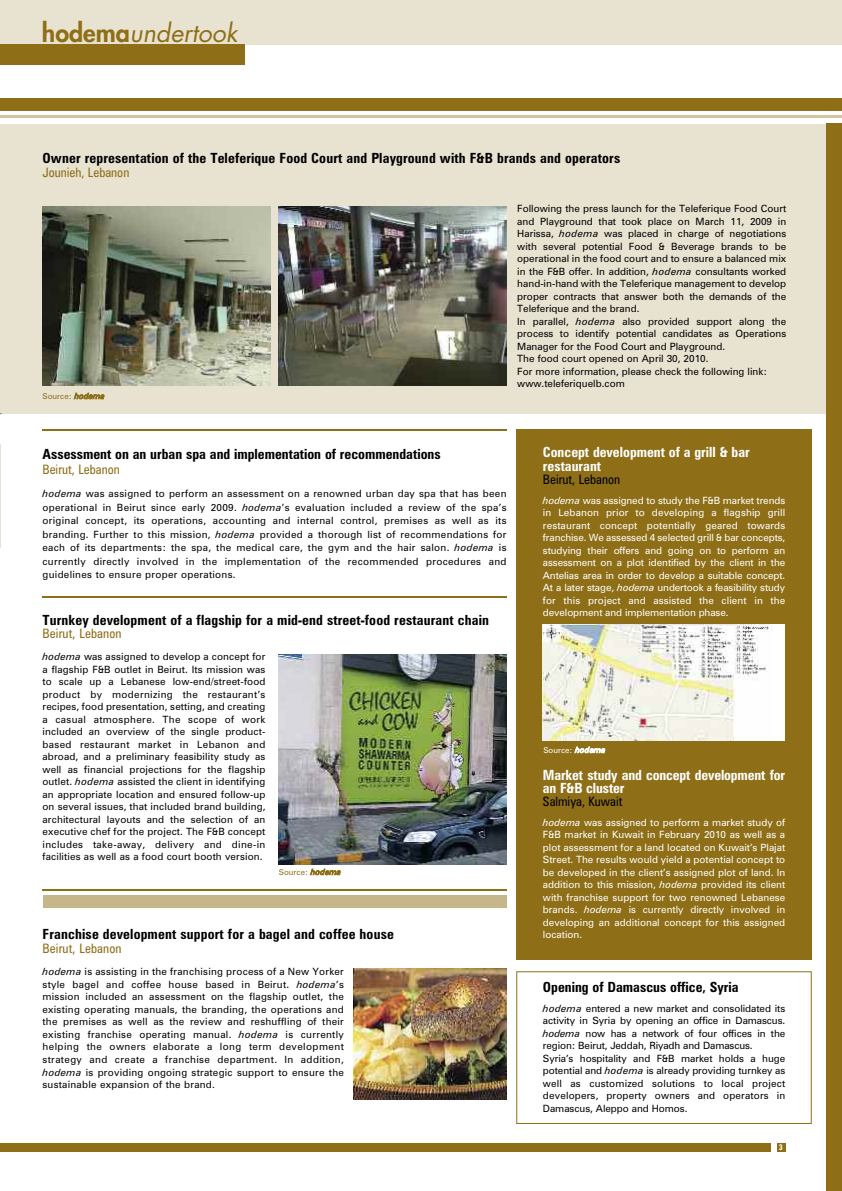
<style>
.page{position:relative;width:842px;height:1191px;background:#fff}
.page>*{position:absolute;margin:0;border:0;box-sizing:border-box;transform-origin:0 0}
.t1{font:italic 25px "Futura";color:#8e6f17}
.t2{font:700 condensed 14px "Zurich BT";letter-spacing:.01em;color:#000}
.t3{font:700 condensed 14px/13.5px "Zurich BT";letter-spacing:-.01em;color:#fff}
.t4{font:condensed 13px "Zurich BT";color:#8e6f17}
.t5{font:condensed 13px "Zurich BT";color:#000}
.t6{font:10px/12.5px "Zurich BT";color:#000;text-align:justify}
.t7{font:10px/12.5px "Zurich BT";color:#fff;text-align:justify}
.t8{font:8px "Zurich BT";color:#8e6f17}
.t9{font:8px "Zurich BT";color:#fff}
.t10{font:700 condensed 8px "Zurich BT";color:#fff}
.s1{font-weight:800;font-style:normal}
.s2{font-style:italic}
</style>
<div class="page">
<div style="left:0;top:124px;width:842px;height:289px;background:#e8e2d1"></div>
<img style="left:279px;top:206px;width:228px;height:179px">
<img style="left:43px;top:206px;width:227px;height:179px">
<hr style="left:0;top:81px;width:1px;height:291px;background:#90a16d">
<div style="left:516px;top:429px;width:296px;height:530px;background:#8e6f17"></div>
<hr style="left:0;top:444px;width:1px;height:104px;background:#e1e6d8">
<div style="left:0;top:0;width:842px;height:44px;background:#e8e2d1"></div>
<div style="left:777px;top:1142px;width:8px;height:9px;background:#8e6f17"></div>
<div style="left:0;top:1142px;width:771px;height:9px;background:#8e6f17"></div>
<div style="left:0;top:98px;width:842px;height:13px;background:#8e6f17"></div>
<hr style="left:0;top:115px;width:842px;height:2px;background:#d2c5a2">
<div style="left:826px;top:124px;width:16px;height:1067px;background:#8e6f17"></div>
<div style="left:0;top:44px;width:244px;height:21px;background:#8e6f17"></div>
<img style="left:279px;top:654px;width:228px;height:210px">
<div style="left:516px;top:971px;width:296px;height:153px;border:1px solid #8e6f17"></div>
<img style="left:353px;top:968px;width:154px;height:131px">
<hr style="left:42px;top:889px;width:465px;height:2px;background:#8e6f17">
<div style="left:43px;top:895px;width:464px;height:13px;background:#c6b78b"></div>
<hr style="left:42px;top:596px;width:465px;height:2px;background:#8e6f17">
<div style="left:543px;top:624px;width:242px;height:117px;background:#fff"></div>
<img style="left:543px;top:624px;width:229px;height:117px">
<hr style="left:42px;top:429px;width:464px;height:1px;background:#8e6f17">
<h1 class="t1" style="left:42px;top:21px;width:197px"><span class="s1">hodema</span>undertook</h1>
<h2 class="t2" style="left:43px;top:150px;width:579px">Owner representation of the Teleferique Food Court and Playground with F&amp;B brands and operators</h2>
<h3 class="t4" style="left:43px;top:165px;width:88px">Jounieh, Lebanon</h3>
<p class="t8" style="left:43px;top:391px;width:64px">Source: <span class="s2">hodema</span></p>
<p class="t6" style="left:517px;top:202px;width:271px;text-align:left">Following the press launch for the Teleferique Food Court and Playground that took place on March 11, 2009 in Harissa, <span class="s2">hodema</span> was placed in charge of negotiations with several potential Food &amp; Beverage brands to be operational in the food court and to ensure a balanced mix in the F&amp;B offer. In addition, <span class="s2">hodema</span> consultants worked hand-in-hand with the Teleferique management to develop proper contracts that answer both the demands of the Teleferique and the brand.<br>In parallel, <span class="s2">hodema</span> also provided support along the process to identify potential candidates as Operations Manager for the Food Court and Playground.<br>The food court opened on April 30, 2010.<br>For more information, please check the following link: www.teleferiquelb.com</p>
<h2 class="t2" style="left:43px;top:446px;width:400px">Assessment on an urban spa and implementation of recommendations</h2>
<h3 class="t4" style="left:43px;top:462px;width:79px">Beirut, Lebanon</h3>
<p class="t6" style="left:43px;top:487px;width:465px;line-height:13.5px"><span class="s2">hodema</span> was assigned to perform an assessment on a renowned urban day spa that has been operational in Beirut since early 2009. <span class="s2">hodema</span>’s evaluation included a review of the spa’s original concept, its operations, accounting and internal control, premises as well as its branding. Further to this mission, <span class="s2">hodema</span> provided a thorough list of recommendations for each of its departments: the spa, the medical care, the gym and the hair salon. <span class="s2">hodema</span> is currently directly involved in the implementation of the recommended procedures and guidelines to ensure proper operations.</p>
<h2 class="t2" style="left:43px;top:611px;width:448px">Turnkey development of a flagship for a mid-end street-food restaurant chain</h2>
<h3 class="t4" style="left:43px;top:625px;width:80px">Beirut, Lebanon</h3>
<p class="t6" style="left:43px;top:650px;width:224px"><span class="s2">hodema</span> was assigned to develop a concept for a flagship F&amp;B outlet in Beirut. Its mission was to scale up a Lebanese low-end/street-food product by modernizing the restaurant’s recipes, food presentation, setting, and creating a casual atmosphere. The scope of work included an overview of the single product&shy;based restaurant market in Lebanon and abroad, and a preliminary feasibility study as well as financial projections for the flagship outlet. <span class="s2">hodema</span> assisted the client in identifying an appropriate location and ensured follow-up on several issues, that included brand building, architectural layouts and the selection of an executive chef for the project. The F&amp;B concept includes take-away, delivery and dine-in facilities as well as a food court booth version.</p>
<p class="t8" style="left:279px;top:867px;width:64px">Source: <span class="s2">hodema</span></p>
<h2 class="t2" style="left:43px;top:926px;width:353px">Franchise development support for a bagel and coffee house</h2>
<h3 class="t4" style="left:43px;top:941px;width:80px">Beirut, Lebanon</h3>
<p class="t6" style="left:43px;top:965px;width:303px"><span class="s2">hodema</span> is assisting in the franchising process of a New Yorker style bagel and coffee house based in Beirut. <span class="s2">hodema</span>’s mission included an assessment on the flagship outlet, the existing operating manuals, the branding, the operations and the premises as well as the review and reshuffling of their existing franchise operating manual. <span class="s2">hodema</span> is currently helping the owners elaborate a long term development strategy and create a franchise department. In addition, <span class="s2">hodema</span> is providing ongoing strategic support to ensure the sustainable expansion of the brand.</p>
<h2 class="t3" style="left:543px;top:446px;width:208px">Concept development of a grill &amp; bar restaurant</h2>
<h3 class="t5" style="left:543px;top:472px;width:79px">Beirut, Lebanon</h3>
<p class="t7" style="left:543px;top:494px;width:244px"><span class="s2">hodema</span> was assigned to study the F&amp;B market trends in Lebanon prior to developing a flagship grill restaurant concept potentially geared towards franchise. We assessed 4 selected grill &amp; bar concepts, studying their offers and going on to perform an assessment on a plot identified by the client in the Antelias area in order to develop a suitable concept.<br>At a later stage, <span class="s2">hodema</span> undertook a feasibility study for this project and assisted the client in the development and implementation phase.</p>
<p class="t9" style="left:543px;top:745px;width:64px">Source: <span class="s2">hodema</span></p>
<h2 class="t3" style="left:543px;top:768px;width:244px;line-height:13px">Market study and concept development for an F&amp;B cluster</h2>
<h3 class="t5" style="left:543px;top:794px;width:81px">Salmiya, Kuwait</h3>
<p class="t7" style="left:543px;top:816px;width:244px"><span class="s2">hodema</span> was assigned to perform a market study of F&amp;B market in Kuwait in February 2010 as well as a plot assessment for a land located on Kuwait’s Plajat Street. The results would yield a potential concept to be developed in the client’s assigned plot of land. In addition to this mission, <span class="s2">hodema</span> provided its client with franchise support for two renowned Lebanese brands. <span class="s2">hodema</span> is currently directly involved in developing an additional concept for this assigned location.</p>
<h2 class="t2" style="left:543px;top:979px;width:197px">Opening of Damascus office, Syria</h2>
<p class="t6" style="left:543px;top:1002px;width:244px;text-align:left"><span class="s2">hodema</span> entered a new market and consolidated its activity in Syria by opening an office in Damascus. <span class="s2">hodema</span> now has a network of four offices in the region: Beirut, Jeddah, Riyadh and Damascus.<br>Syria’s hospitality and F&amp;B market holds a huge potential and <span class="s2">hodema</span> is already providing turnkey as well as customized solutions to local project developers, property owners and operators in Damascus, Aleppo and Homos.</p>
<p class="t10" style="left:779px;top:1142px;width:5px">3</p>
</div>
